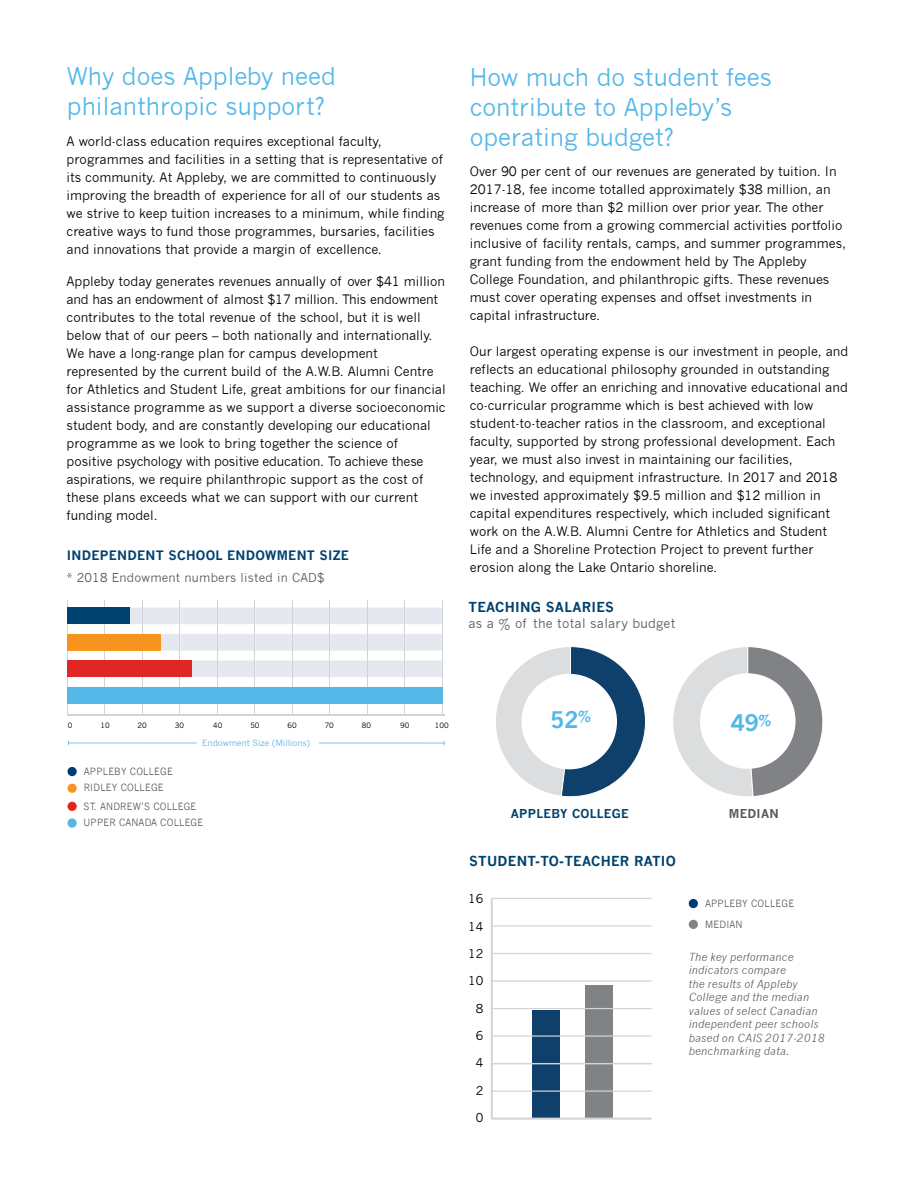
<style>
.page{position:relative;width:918px;height:1188px;background:#fff}
.page>*{position:absolute;margin:0;border:0;box-sizing:border-box;transform-origin:0 0}
.t1{font:24px/30px "News Gothic";color:#53b7e8}
.t2{font:700 22.35px "News Gothic";color:#53b7e8}
.t3{font:700 13.5px "News Gothic";letter-spacing:.02em;color:#00416f}
.t4{font:700 13.05px "News Gothic";color:#53b7e8}
.t5{font:12.75px/18px "News Gothic";color:#000}
.t6{font:700 12.75px "News Gothic";letter-spacing:.02em;color:#00416f}
.t7{font:12.75px "News Gothic";letter-spacing:.02em;color:#58595b}
.t8{font:12.15px "News Gothic";color:#000}
.t9{font:12px "News Gothic";letter-spacing:.02em;color:#58595b}
.t10{font:700 12px "News Gothic";letter-spacing:.02em;color:#00416f}
.t11{font:700 12px "News Gothic";letter-spacing:.02em;color:#58595b}
.t12{font:italic 10.8px/13.5px "News Gothic";letter-spacing:.02em;color:#58595b}
.t13{font:9.75px/16.5px "News Gothic";letter-spacing:.02em;color:#58595b;scale:.95 1}
.t14{font:8.55px "News Gothic";color:#53b7e8}
.t15{font:7.35px "News Gothic";color:#000}
</style>
<div class="page">
<div style="left:689px;top:899px;width:9px;height:9px;background:#003b71;border-radius:50%"></div>
<div style="left:689px;top:920px;width:9px;height:9px;background:#808285;border-radius:50%"></div>
<svg style="left:490px;top:898px;width:162px;height:222px"></svg>
<hr style="left:105px;top:600px;width:1px;height:115px;background:#d1d3d4">
<hr style="left:180px;top:600px;width:1px;height:115px;background:#d1d3d4">
<hr style="left:217px;top:600px;width:1px;height:115px;background:#d1d3d4">
<hr style="left:67px;top:600px;width:1px;height:115px;background:#d1d3d4">
<hr style="left:255px;top:600px;width:1px;height:115px;background:#d1d3d4">
<hr style="left:292px;top:600px;width:1px;height:115px;background:#d1d3d4">
<hr style="left:329px;top:600px;width:1px;height:115px;background:#d1d3d4">
<hr style="left:367px;top:600px;width:1px;height:115px;background:#d1d3d4">
<hr style="left:404px;top:600px;width:1px;height:115px;background:#d1d3d4">
<hr style="left:442px;top:600px;width:1px;height:115px;background:#d1d3d4">
<hr style="left:142px;top:600px;width:1px;height:115px;background:#d1d3d4">
<hr style="left:67px;top:714px;width:378px;height:1px;background:#d1d3d4">
<div style="left:67px;top:687px;width:375px;height:17px;background:#53b7e8"></div>
<div style="left:129px;top:608px;width:313px;height:16px;background:#e5e9ef"></div>
<div style="left:67px;top:608px;width:62px;height:16px;background:#004270"></div>
<hr style="left:319px;top:743px;width:125px;height:1px;background:#53b7e8">
<hr style="left:68px;top:743px;width:129px;height:1px;background:#53b7e8">
<svg style="left:161px;top:634px;width:281px;height:17px;background:#e5e9ee"></svg>
<div style="left:67px;top:634px;width:94px;height:17px;background:#f7941e"></div>
<svg style="left:191px;top:660px;width:251px;height:17px;background:#e5e8ee"></svg>
<div style="left:67px;top:660px;width:124px;height:17px;background:#e12726"></div>
<div style="left:68px;top:784px;width:9px;height:9px;background:#f7941e;border-radius:50%"></div>
<div style="left:68px;top:767px;width:9px;height:9px;background:#003b71;border-radius:50%"></div>
<div style="left:68px;top:818px;width:9px;height:10px;background:#53b7e8;border-radius:50%"></div>
<div style="left:68px;top:802px;width:9px;height:9px;background:#e1251b;border-radius:50%"></div>
<svg style="left:674px;top:647px;width:149px;height:149px"></svg>
<div style="left:700px;top:673px;width:96px;height:96px;background:#fff;border-radius:50%"></div>
<svg style="left:496px;top:646px;width:150px;height:151px"></svg>
<div style="left:521px;top:674px;width:96px;height:95px;background:#fff;border-radius:50%"></div>
<h1 class="t1" style="left:67px;top:62px;width:271px">Why does Appleby need philanthropic support?</h1>
<h1 class="t1" style="left:470px;top:63px;width:304px">How much do student fees contribute to Appleby’s operating budget?</h1>
<p class="t5" style="left:67px;top:133px;width:379px">A world-class education requires exceptional faculty, programmes and facilities in a setting that is representative of its community. At Appleby, we are committed to continuously improving the breadth of experience for all of our students as we strive to keep tuition increases to a minimum, while finding creative ways to fund those programmes, bursaries, facilities and innovations that provide a margin of excellence.</p>
<p class="t5" style="left:67px;top:272px;width:381px">Appleby today generates revenues annually of over $41 million and has an endowment of almost $17 million. This endowment contributes to the total revenue of the school, but it is well below that of our peers – both nationally and internationally.<br>We have a long-range plan for campus development represented by the current build of the A.W.B. Alumni Centre for Athletics and Student Life, great ambitions for our financial assistance programme as we support a diverse socioeconomic student body, and are constantly developing our educational programme as we look to bring together the science of positive psychology with positive education. To achieve these aspirations, we require philanthropic support as the cost of these plans exceeds what we can support with our current funding model.</p>
<p class="t5" style="left:470px;top:162px;width:378px">Over 90 per cent of our revenues are generated by tuition. In 2017-18, fee income totalled approximately $38 million, an increase of more than $2 million over prior year. The other revenues come from a growing commercial activities portfolio inclusive of facility rentals, camps, and summer programmes, grant funding from the endowment held by The Appleby College Foundation, and philanthropic gifts. These revenues must cover operating expenses and offset investments in capital infrastructure.</p>
<p class="t5" style="left:470px;top:342px;width:380px">Our largest operating expense is our investment in people, and reflects an educational philosophy grounded in outstanding teaching. We offer an enriching and innovative educational and co-curricular programme which is best achieved with low student-to-teacher ratios in the classroom, and exceptional faculty, supported by strong professional development. Each year, we must also invest in maintaining our facilities, technology, and equipment infrastructure. In 2017 and 2018 we invested approximately $9.5 million and $12 million in capital expenditures respectively, which included significant work on the A.W.B. Alumni Centre for Athletics and Student Life and a Shoreline Protection Project to prevent further erosion along the Lake Ontario shoreline.</p>
<p class="t6" style="left:67px;top:548px;width:284px">INDEPENDENT SCHOOL ENDOWMENT SIZE</p>
<p class="t9" style="left:67px;top:571px;width:259px">* 2018 Endowment numbers listed in CAD$</p>
<p class="t3" style="left:469px;top:599px;width:147px">TEACHING SALARIES</p>
<p class="t7" style="left:469px;top:616px;width:208px">as a % of the total salary budget</p>
<p class="t15" style="left:68px;top:721px;width:6px">0</p>
<p class="t15" style="left:100px;top:721px;width:11px">10</p>
<p class="t15" style="left:138px;top:721px;width:11px">20</p>
<p class="t15" style="left:175px;top:721px;width:11px">30</p>
<p class="t15" style="left:213px;top:721px;width:11px">40</p>
<p class="t15" style="left:250px;top:721px;width:11px">50</p>
<p class="t15" style="left:288px;top:721px;width:11px">60</p>
<p class="t15" style="left:325px;top:721px;width:11px">70</p>
<p class="t15" style="left:362px;top:721px;width:11px">80</p>
<p class="t15" style="left:400px;top:721px;width:11px">90</p>
<p class="t15" style="left:435px;top:721px;width:15px">100</p>
<p class="t14" style="left:202px;top:738px;width:109px">Endowment Size (Millions)</p>
<p class="t13" style="left:84px;top:763px;width:95px">APPLEBY COLLEGE<br>RIDLEY COLLEGE</p>
<p class="t13" style="left:84px;top:798px;width:127px">ST. ANDREW’S COLLEGE<br>UPPER CANADA COLLEGE</p>
<h2 class="t2" style="left:550px;top:706px;width:42px">52<sup>%</sup></h2>
<p class="t4" style="left:759px;top:711px;width:14px">%</p>
<h2 class="t2" style="left:731px;top:709px;width:29px">49</h2>
<p class="t10" style="left:511px;top:807px;width:119px">APPLEBY COLLEGE</p>
<p class="t11" style="left:729px;top:807px;width:51px">MEDIAN</p>
<p class="t3" style="left:469px;top:852px;width:208px">STUDENT-TO-TEACHER RATIO</p>
<p class="t8" style="left:468px;top:892px;width:17px">16</p>
<p class="t8" style="left:468px;top:919px;width:17px">14</p>
<p class="t8" style="left:468px;top:946px;width:17px">12</p>
<p class="t8" style="left:468px;top:974px;width:17px">10</p>
<p class="t8" style="left:476px;top:1001px;width:9px">8</p>
<p class="t8" style="left:476px;top:1028px;width:9px">6</p>
<p class="t8" style="left:476px;top:1056px;width:9px">4</p>
<p class="t8" style="left:476px;top:1083px;width:9px">2</p>
<p class="t8" style="left:476px;top:1110px;width:9px">0</p>
<p class="t13" style="left:705px;top:893px;width:95px;line-height:20.9px">APPLEBY COLLEGE<br>MEDIAN</p>
<p class="t12" style="left:689px;top:950px;width:138px">The key performance indicators compare<br>the results of Appleby<br>College and the median values of select Canadian independent peer schools based on CAIS 2017-2018 benchmarking data.</p>
</div>
